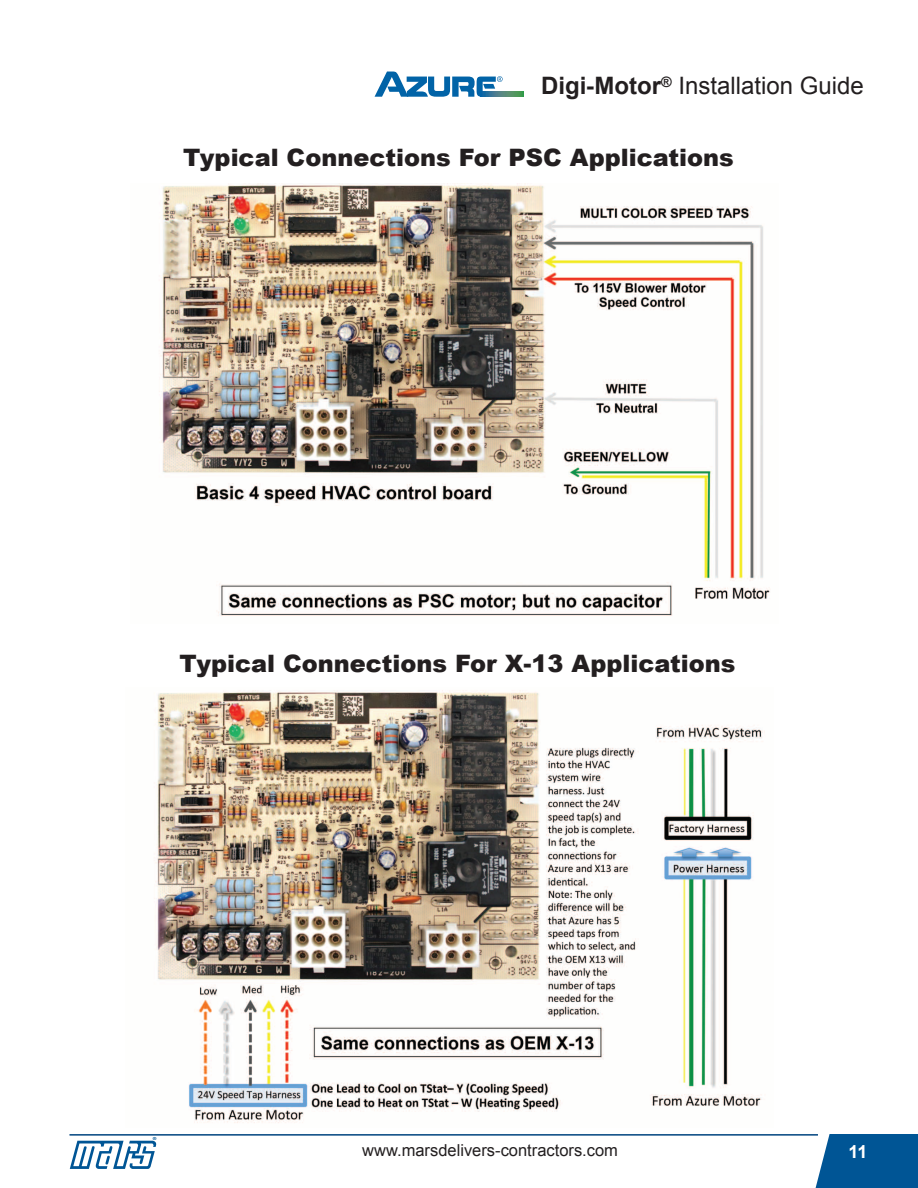
<style>
.page{position:relative;width:918px;height:1188px;background:#fff}
.page>*{position:absolute;margin:0;border:0;box-sizing:border-box;transform-origin:0 0}
.t1{font:900 24px "Arial";color:#231f20}
.t2{font:24px "Arial";color:#231f20}
.t3{font:700 18px "Arial";color:#fff}
.t4{font:16.5px "Arial";color:#231f20}
.t5{font:700 4.2px "Helvetica Neue";color:#005595;scale:1.1 1}
.s1{font-weight:700}
</style>
<div class="page">
<svg style="left:815px;top:1134px;width:103px;height:54px;background:#12619c"></svg>
<svg style="left:70px;top:1141px;width:86px;height:28px"></svg>
<hr style="left:69px;top:1134px;width:749px;height:2px;background:#01457f">
<img style="left:159px;top:183px;width:611px;height:433px">
<img style="left:154px;top:690px;width:611px;height:433px">
<svg style="left:503px;top:91px;width:20px;height:6px"></svg>
<svg style="left:375px;top:72px;width:128px;height:25px"></svg>
<p class="t2" style="left:541px;top:72px;width:324px"><span class="s1">Digi-Motor</span><sup>®</sup> Installation Guide</p>
<p class="t1" style="left:183px;top:140px;width:552px">Typical Connections For PSC Applications</p>
<p class="t1" style="left:179px;top:645px;width:558px">Typical Connections For X-13 Applications</p>
<p class="t5" style="left:153px;top:1137px;width:5px">®</p>
<p class="t4" style="left:362px;top:1141px;width:257px">www.marsdelivers-contractors.com</p>
<p class="t3" style="left:849px;top:1142px;width:21px">11</p>
</div>
